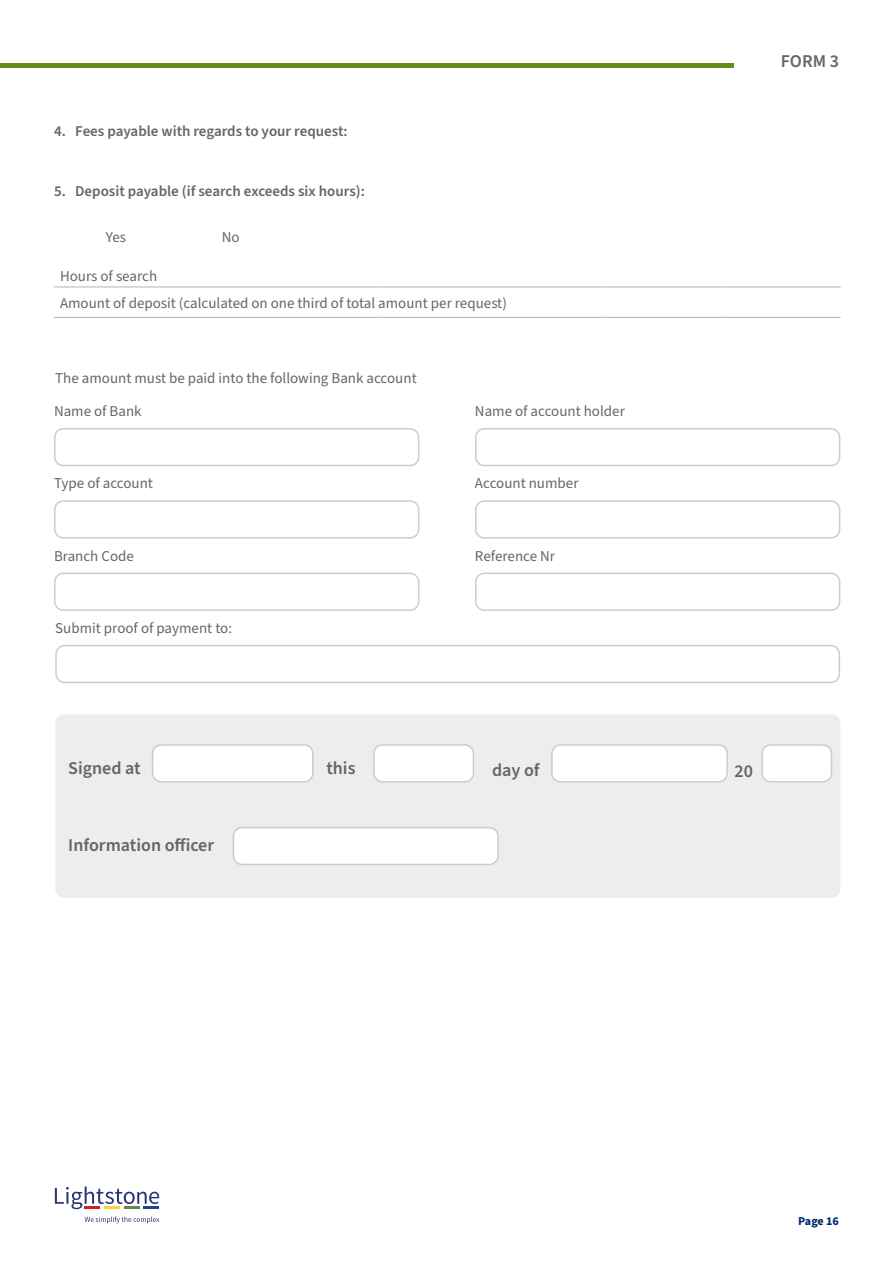
<style>
.page{position:relative;width:893px;height:1263px;background:#fff}
.page>*{position:absolute;margin:0;border:0;box-sizing:border-box;transform-origin:0 0}
.t1{font:600 18px "Source Sans Pro";color:#666}
.t2{font:15px/27.3px "Source Sans Pro";color:#666}
.t3{font:600 15px "Source Sans Pro";color:#666}
.t4{font:700 12px "Source Sans Pro";letter-spacing:-.01em;color:#002d72}
</style>
<div class="page">
<svg style="left:85px;top:1216px;width:74px;height:7px"></svg>
<svg style="left:55px;top:1186px;width:104px;height:23px"></svg>
<hr style="left:85px;top:1206px;width:15px;height:3px;background:#cc2027">
<hr style="left:104px;top:1206px;width:16px;height:3px;background:#ffcf34">
<hr style="left:124px;top:1206px;width:16px;height:3px;background:#5f8a42">
<hr style="left:143px;top:1206px;width:16px;height:3px;background:#1b478d">
<div style="left:55px;top:714px;width:785px;height:184px;background:#ededed;border-radius:9px"></div>
<hr style="left:0;top:64px;width:734px;height:4px;background:#658d1b">
<hr style="left:54px;top:287px;width:327px;height:1px;background:#b3b3b3">
<hr style="left:381px;top:287px;width:222px;height:1px;background:#b3b3b3">
<hr style="left:603px;top:287px;width:119px;height:1px;background:#b3b3b3">
<hr style="left:722px;top:287px;width:119px;height:1px;background:#b3b3b3">
<hr style="left:54px;top:317px;width:327px;height:1px;background:#b3b3b3">
<hr style="left:381px;top:317px;width:222px;height:1px;background:#b3b3b3">
<hr style="left:603px;top:317px;width:119px;height:1px;background:#b3b3b3">
<hr style="left:722px;top:317px;width:119px;height:1px;background:#b3b3b3">
<div style="left:54px;top:428px;width:365px;height:38px;border:2px solid #ccc;border-radius:9px"></div>
<div style="left:475px;top:428px;width:365px;height:38px;border:2px solid #ccc;border-radius:9px"></div>
<div style="left:54px;top:500px;width:365px;height:39px;border:2px solid #ccc;border-radius:9px"></div>
<div style="left:475px;top:500px;width:365px;height:39px;border:2px solid #ccc;border-radius:9px"></div>
<div style="left:54px;top:573px;width:365px;height:38px;border:2px solid #ccc;border-radius:9px"></div>
<div style="left:55px;top:645px;width:785px;height:38px;border:2px solid #ccc;border-radius:9px"></div>
<div style="left:475px;top:573px;width:365px;height:38px;border:2px solid #ccc;border-radius:9px"></div>
<div style="left:153px;top:745px;width:160px;height:37px;background:#fff;border-radius:9px"></div>
<div style="left:152px;top:744px;width:162px;height:38px;border:2px solid #ccc;border-radius:9px"></div>
<div style="left:374px;top:745px;width:99px;height:37px;background:#fff;border-radius:9px"></div>
<div style="left:373px;top:744px;width:101px;height:38px;border:2px solid #ccc;border-radius:9px"></div>
<div style="left:552px;top:745px;width:175px;height:37px;background:#fff;border-radius:9px"></div>
<div style="left:551px;top:744px;width:177px;height:38px;border:2px solid #ccc;border-radius:9px"></div>
<div style="left:762px;top:745px;width:69px;height:37px;background:#fff;border-radius:9px"></div>
<div style="left:761px;top:744px;width:71px;height:38px;border:2px solid #ccc;border-radius:9px"></div>
<div style="left:233px;top:828px;width:265px;height:36px;background:#fff;border-radius:9px"></div>
<div style="left:233px;top:827px;width:266px;height:38px;border:2px solid #ccc;border-radius:9px"></div>
<p class="t3" style="left:54px;top:121px;width:295px">4. Fees payable with regards to your request:</p>
<p class="t3" style="left:54px;top:181px;width:312px">5. Deposit payable (if search exceeds six hours):</p>
<p class="t2" style="left:106px;top:223px;width:22px">Yes</p>
<p class="t2" style="left:222px;top:223px;width:19px">No</p>
<p class="t2" style="left:60px;top:263px;width:448px">Hours of search<br>Amount of deposit (calculated on one third of total amount per request)</p>
<p class="t2" style="left:54px;top:362px;width:364px;line-height:32.8px">The amount must be paid into the following Bank account<br>Name of Bank</p>
<p class="t2" style="left:475px;top:398px;width:151px">Name of account holder</p>
<p class="t2" style="left:54px;top:470px;width:101px">Type of account</p>
<p class="t2" style="left:475px;top:470px;width:105px">Account number</p>
<p class="t2" style="left:54px;top:542px;width:81px">Branch Code</p>
<p class="t2" style="left:55px;top:615px;width:178px">Submit proof of payment to:</p>
<p class="t2" style="left:475px;top:542px;width:82px">Reference Nr</p>
<p class="t1" style="left:781px;top:49px;width:60px">FORM 3</p>
<p class="t1" style="left:68px;top:756px;width:74px">Signed at</p>
<p class="t1" style="left:326px;top:756px;width:31px">this</p>
<p class="t1" style="left:492px;top:758px;width:49px">day of</p>
<p class="t1" style="left:734px;top:758px;width:20px">20</p>
<p class="t1" style="left:68px;top:833px;width:147px">Information officer</p>
<p class="t4" style="left:798px;top:1212px;width:42px">Page 16</p>
</div>
